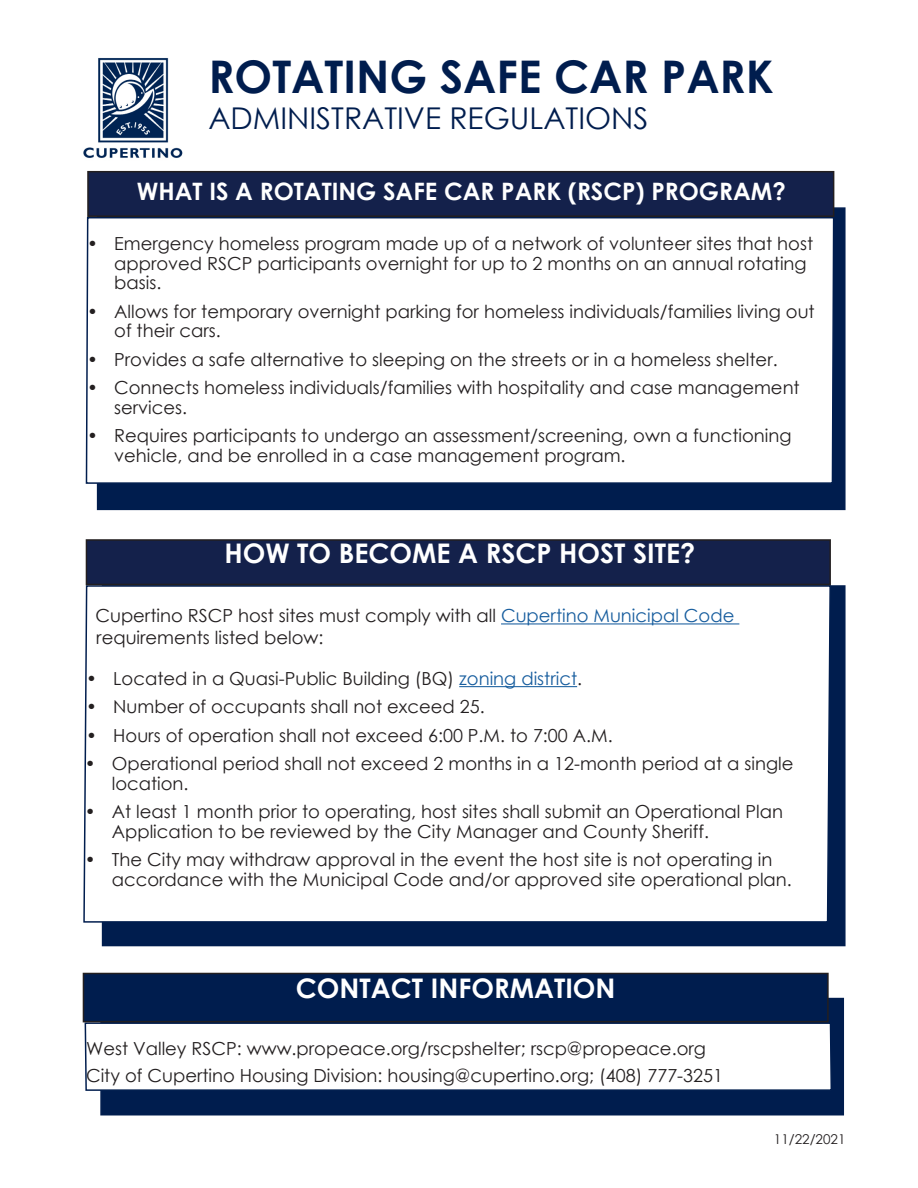
<style>
.page{position:relative;width:918px;height:1188px;background:#fff}
.page>*{position:absolute;margin:0;border:0;box-sizing:border-box;transform-origin:0 0}
.t1{font:700 45px "Century Gothic";color:#001d4e}
.t2{font:30px "Century Gothic";color:#001d4e}
.t3{font:700 27px "Century Gothic";color:#fff}
.t4{font:700 24px "Century Gothic";color:#fff}
.t5{font:18px/19.5px "Century Gothic";color:#231f20}
.t6{font:13.5px "Century Gothic";color:#231f20}
.s1{color:#175d9e}
</style>
<div class="page">
<div style="left:100px;top:998px;width:744px;height:117px;background:#001d4e"></div>
<div style="left:102px;top:585px;width:744px;height:361px;background:#001d4e;border:2px solid #001d4e"></div>
<div style="left:97px;top:207px;width:749px;height:303px;background:#001d4e"></div>
<img style="left:83px;top:58px;width:110px;height:113px">
<svg style="left:85px;top:216px;width:750px;height:269px;background:#eff1f4"></svg>
<div style="left:83px;top:584px;width:749px;height:339px;background:#fff"></div>
<div style="left:88px;top:172px;width:746px;height:44px;background:#14214b"></div>
<div style="left:87px;top:171px;width:747px;height:46px;border:2px solid #231f20"></div>
<svg style="left:84px;top:1022px;width:747px;height:70px;background:#eeeff2"></svg>
<div style="left:83px;top:973px;width:745px;height:49px;background:#001d4e"></div>
<div style="left:83px;top:973px;width:746px;height:49px;border:2px solid #231f20"></div>
<div style="left:86px;top:540px;width:744px;height:44px;background:#14214b"></div>
<div style="left:86px;top:539px;width:745px;height:46px;border:2px solid #231f20"></div>
<p class="t1" style="left:208px;top:43px;width:567px">ROTATING SAFE CAR PARK</p>
<p class="t2" style="left:208px;top:97px;width:441px">ADMINISTRATIVE REGULATIONS</p>
<p class="t4" style="left:137px;top:173px;width:650px">WHAT IS A ROTATING SAFE CAR PARK (RSCP) PROGRAM?</p>
<p class="t5" style="left:114px;top:234px;width:700px;text-indent:-27px">• Emergency homeless program made up of a network of volunteer sites that host approved RSCP participants overnight for up to 2 months on an annual rotating basis.</p>
<p class="t5" style="left:114px;top:301px;width:702px;text-indent:-27px">• Allows for temporary overnight parking for homeless individuals/families living out of their cars.</p>
<p class="t5" style="left:87px;top:349px;width:692px">• Provides a safe alternative to sleeping on the streets or in a homeless shelter.</p>
<p class="t5" style="left:114px;top:378px;width:687px;text-indent:-27px">• Connects homeless individuals/families with hospitality and case management services.</p>
<p class="t5" style="left:114px;top:426px;width:679px;text-indent:-27px">• Requires participants to undergo an assessment/screening, own a functioning vehicle, and be enrolled in a case management program.</p>
<p class="t3" style="left:224px;top:533px;width:472px">HOW TO BECOME A RSCP HOST SITE?</p>
<p class="t5" style="left:95px;top:605px;width:640px;line-height:21.6px">Cupertino RSCP host sites must comply with all <span class="s1">Cupertino Municipal Code </span>requirements listed below:</p>
<p class="t5" style="left:86px;top:668px;width:497px">• Located in a Quasi-Public Building (BQ) <span class="s1">zoning district</span>.</p>
<p class="t5" style="left:86px;top:697px;width:400px">• Number of occupants shall not exceed 25.</p>
<p class="t5" style="left:86px;top:725px;width:528px">• Hours of operation shall not exceed 6:00 P.M. to 7:00 A.M.</p>
<p class="t5" style="left:112px;top:754px;width:683px;text-indent:-27px">• Operational period shall not exceed 2 months in a 12-month period at a single location.</p>
<p class="t5" style="left:112px;top:802px;width:673px;text-indent:-27px">• At least 1 month prior to operating, host sites shall submit an Operational Plan<br>Application to be reviewed by the City Manager and County Sheriff.</p>
<p class="t5" style="left:112px;top:850px;width:682px;text-indent:-27px">• The City may withdraw approval in the event the host site is not operating in accordance with the Municipal Code and/or approved site operational plan.</p>
<p class="t3" style="left:296px;top:968px;width:321px">CONTACT INFORMATION</p>
<p class="t5" style="left:86px;top:1039px;width:621px">West Valley RSCP: www.propeace.org/rscpshelter; rscp@propeace.org</p>
<p class="t5" style="left:86px;top:1066px;width:639px">City of Cupertino Housing Division: housing@cupertino.org; (408) 777-3251</p>
<p class="t6" style="left:774px;top:1130px;width:73px">11/22/2021</p>
</div>
